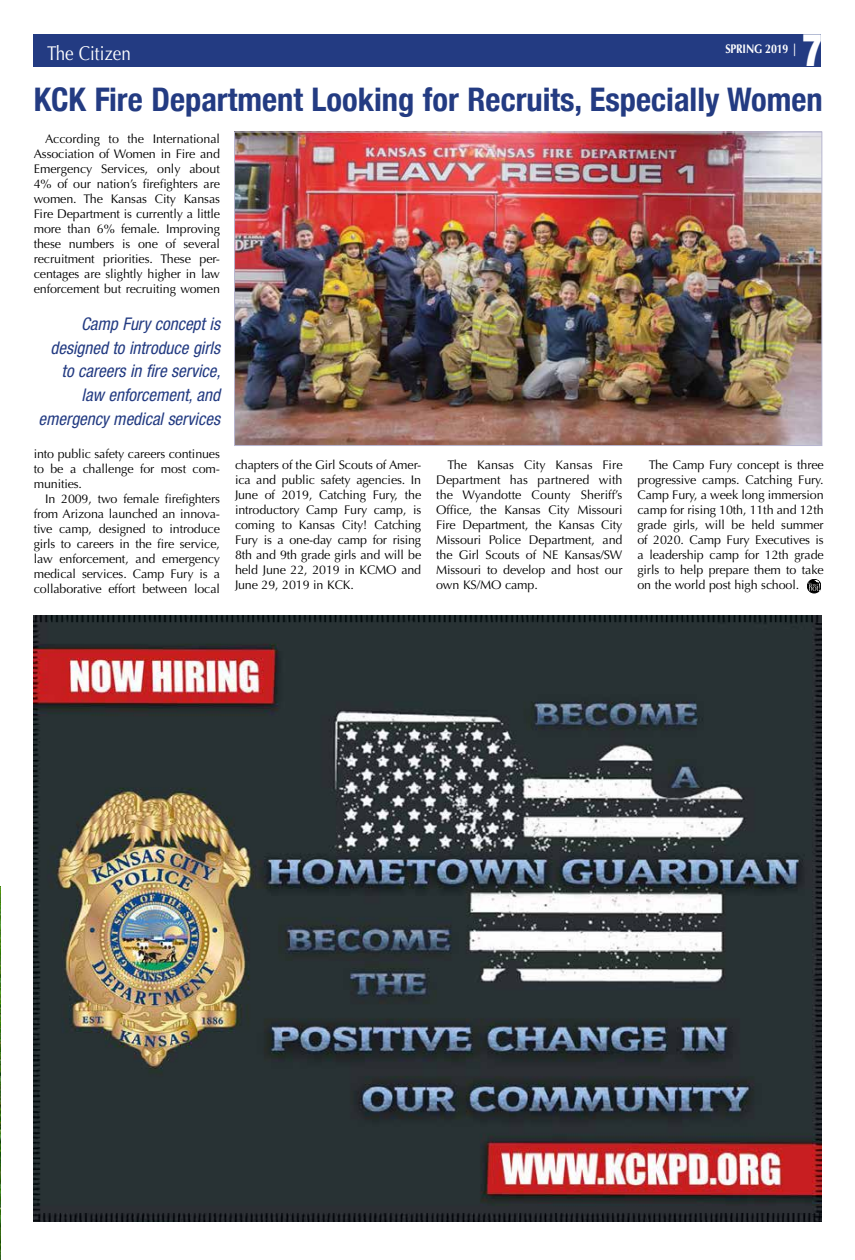
<style>
.page{position:relative;width:855px;height:1260px;background:#fff}
.page>*{position:absolute;margin:0;border:0;box-sizing:border-box;transform-origin:0 0}
.t1{font:900 condensed 45px "Helvetica Neue";color:#fff;scale:.85 1}
.t2{font:700 condensed 32.5px "Helvetica Neue";color:#233b82}
.t3{font:20px "Optima";color:#fff;scale:.85 1}
.t4{font:italic condensed 17.5px/23.8px "Helvetica Neue";color:#233b82;text-align:right}
.t5{font:12.5px/15px "Optima";letter-spacing:-.01em;color:#000;text-align:justify}
.t6{font:700 12.5px "Optima";letter-spacing:-.015em;color:#fff;scale:.85 1}
</style>
<div class="page">
<img style="left:0;top:887px;width:1px;height:373px">
<div style="left:34px;top:34px;width:787px;height:33px;background:#233b82"></div>
<div style="left:807px;top:579px;width:14px;height:14px;border:1px solid #000;border-radius:50%"></div>
<svg style="left:808px;top:580px;width:12px;height:11px"></svg>
<img style="left:236px;top:134px;width:584px;height:310px">
<img style="left:34px;top:616px;width:787px;height:606px">
<h3 class="t3" style="left:47px;top:42px;width:100px">The Citizen</h3>
<h1 class="t1" style="left:802px;top:13px;width:25px">7</h1>
<p class="t6" style="left:725px;top:42px;width:87px">SPRING 2019 |</p>
<h2 class="t2" style="left:34px;top:72px;width:790px">KCK Fire Department Looking for Recruits, Especially Women</h2>
<p class="t5" style="left:34px;top:131px;width:188px;text-indent:11px">According to the International Association of Women in Fire and Emergency Services, only about 4% of our nation’s firefighters are women. The Kansas City Kansas Fire Department is currently a little more than 6% female. Improving these numbers is one of several recruitment priorities. These per&shy;centages are slightly higher in law enforcement but recruiting women</p>
<h3 class="t4" style="left:39px;top:312px;width:183px">Camp Fury concept is designed to introduce girls to careers in fire service, law enforcement, and emergency medical services</h3>
<p class="t5" style="left:34px;top:446px;width:188px">into public safety careers continues to be a challenge for most com&shy;munities.</p>
<p class="t5" style="left:34px;top:491px;width:188px;text-indent:11px">In 2009, two female firefighters from Arizona launched an innova&shy;tive camp, designed to introduce girls to careers in the fire service, law enforcement, and emergency medical services. Camp Fury is a collaborative effort between local</p>
<p class="t5" style="left:235px;top:457px;width:188px">chapters of the Girl Scouts of Amer&shy;ica and public safety agencies. In June of 2019, Catching Fury, the introductory Camp Fury camp, is coming to Kansas City! Catching Fury is a one-day camp for rising 8th and 9th grade girls and will be held June 22, 2019 in KCMO and June 29, 2019 in KCK.</p>
<p class="t5" style="left:436px;top:457px;width:188px;text-indent:11px">The Kansas City Kansas Fire Department has partnered with the Wyandotte County Sheriff’s Office, the Kansas City Missouri Fire Department, the Kansas City Missouri Police Department, and the Girl Scouts of NE Kansas/SW Missouri to develop and host our own KS/MO camp.</p>
<p class="t5" style="left:638px;top:458px;width:188px;text-indent:11px">The Camp Fury concept is three progressive camps. Catching Fury.<br>Camp Fury, a week long immersion camp for rising 10th, 11th and 12th grade girls, will be held summer of 2020. Camp Fury Executives is a leadership camp for 12th grade girls to help prepare them to take on the world post high school.</p>
</div>
